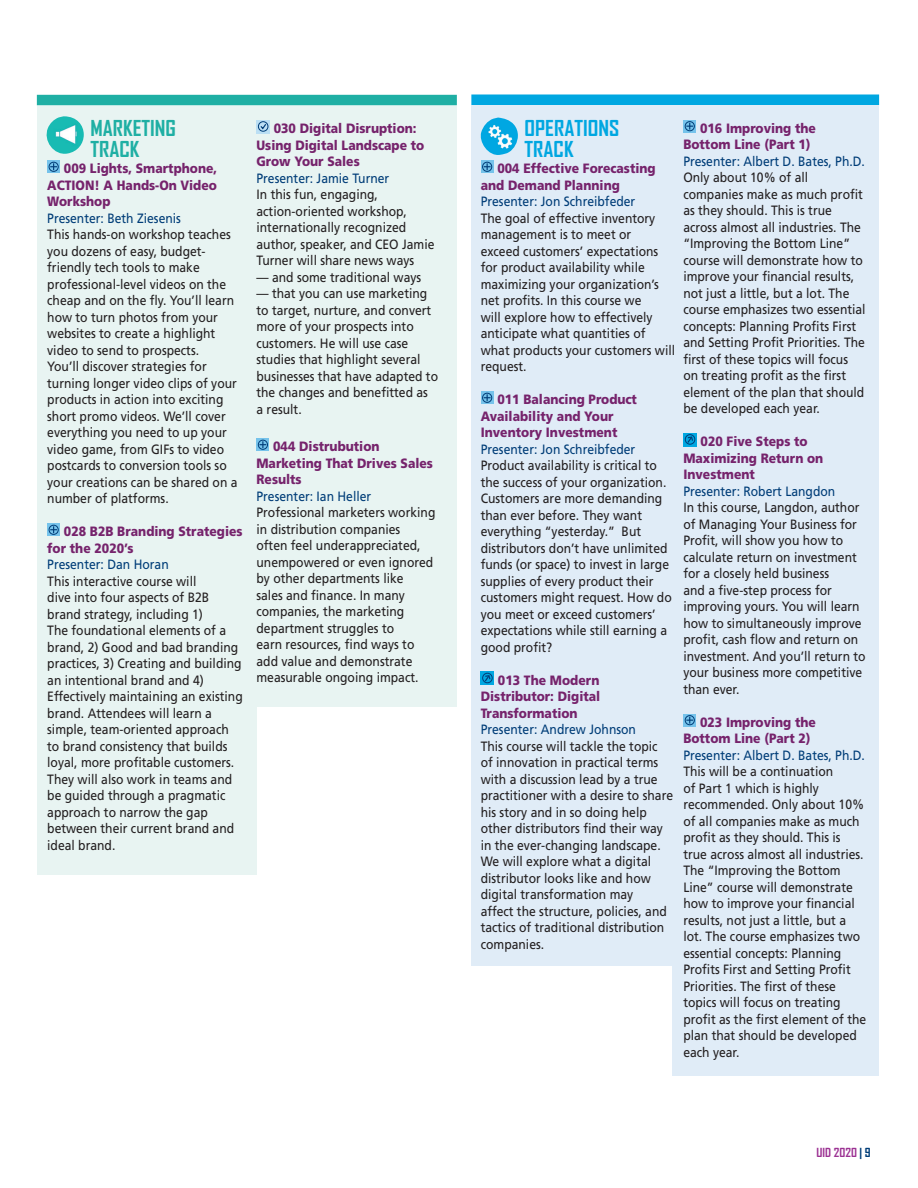
<style>
.page{position:relative;width:918px;height:1188px;background:#fff}
.page>*{position:absolute;margin:0;border:0;box-sizing:border-box;transform-origin:0 0}
.t1{font:700 21px/21px "Agency FB";color:#00a7e1;scale:1.06 1}
.t2{font:700 21px/21px "Agency FB";color:#1fafa4;scale:1.06 1}
.t3{font:13.5px/16.5px "Frutiger";color:#231f20;scale:.9 1}
.t4{font:900 13.5px/16.5px "Frutiger";color:#76236c;scale:.9 1}
.t5{font:13.5px "Frutiger";color:#003d78;scale:.9 1}
.t6{font:700 12px "Agency FB";color:#9c3293;scale:1.06 1}
.s1{color:#003d78}
</style>
<div class="page">
<div style="left:672px;top:105px;width:207px;height:971px;background:#e0ecf7"></div>
<div style="left:471px;top:105px;width:204px;height:861px;background:#e0ecf7"></div>
<div style="left:37px;top:106px;width:219px;height:769px;background:#e8f4f2"></div>
<div style="left:471px;top:94px;width:408px;height:11px;background:#00a7e1"></div>
<div style="left:234px;top:106px;width:223px;height:600px;background:#e8f4f2"></div>
<img style="left:46px;top:116px;width:38px;height:38px">
<div style="left:37px;top:95px;width:420px;height:10px;background:#1fafa4"></div>
<svg style="left:47px;top:160px;width:13px;height:13px"></svg>
<div style="left:49px;top:162px;width:10px;height:10px;border:1px solid #003d78;border-radius:50%"></div>
<svg style="left:50px;top:163px;width:7px;height:7px"></svg>
<svg style="left:47px;top:523px;width:13px;height:13px"></svg>
<div style="left:49px;top:525px;width:10px;height:10px;border:1px solid #003d78;border-radius:50%"></div>
<svg style="left:50px;top:526px;width:7px;height:7px"></svg>
<svg style="left:256px;top:120px;width:14px;height:13px"></svg>
<div style="left:258px;top:121px;width:10px;height:11px;border:1px solid #003d78;border-radius:50%"></div>
<svg style="left:259px;top:123px;width:8px;height:7px"></svg>
<svg style="left:256px;top:438px;width:13px;height:13px"></svg>
<div style="left:258px;top:440px;width:10px;height:10px;border:1px solid #003d78;border-radius:50%"></div>
<svg style="left:259px;top:441px;width:7px;height:7px"></svg>
<svg style="left:481px;top:160px;width:13px;height:13px"></svg>
<div style="left:482px;top:162px;width:10px;height:10px;border:1px solid #003d78;border-radius:50%"></div>
<svg style="left:484px;top:163px;width:7px;height:7px"></svg>
<svg style="left:481px;top:391px;width:13px;height:13px"></svg>
<div style="left:482px;top:393px;width:10px;height:10px;border:1px solid #003d78;border-radius:50%"></div>
<svg style="left:484px;top:394px;width:7px;height:7px"></svg>
<svg style="left:481px;top:671px;width:13px;height:14px"></svg>
<div style="left:482px;top:673px;width:11px;height:10px;border:1px solid #003d78;border-radius:50%"></div>
<svg style="left:484px;top:674px;width:7px;height:9px"></svg>
<svg style="left:683px;top:120px;width:13px;height:13px"></svg>
<div style="left:685px;top:121px;width:10px;height:10px;border:1px solid #003d78;border-radius:50%"></div>
<svg style="left:686px;top:123px;width:7px;height:7px"></svg>
<svg style="left:683px;top:433px;width:14px;height:13px"></svg>
<div style="left:685px;top:434px;width:10px;height:11px;border:1px solid #003d78;border-radius:50%"></div>
<svg style="left:686px;top:436px;width:8px;height:8px"></svg>
<svg style="left:683px;top:714px;width:13px;height:13px"></svg>
<div style="left:685px;top:715px;width:10px;height:10px;border:1px solid #003d78;border-radius:50%"></div>
<svg style="left:686px;top:717px;width:7px;height:7px"></svg>
<img style="left:480px;top:118px;width:38px;height:37px">
<h1 class="t2" style="left:91px;top:117px;width:82px">MARKETING<br>TRACK</h1>
<p class="t4" style="left:47px;top:160px;width:190px;text-align:justify;text-indent:17px">009 Lights, Smartphone, ACTION! A Hands-On Video Workshop</p>
<p class="t5" style="left:47px;top:210px;width:150px">Presenter: Beth Ziesenis</p>
<p class="t3" style="left:47px;top:226px;width:213px">This hands-on workshop teaches you dozens of easy, budget&shy;friendly tech tools to make professional-level videos on the cheap and on the fly. You’ll learn how to turn photos from your websites to create a highlight video to send to prospects.<br>You’ll discover strategies for turning longer video clips of your products in action into exciting short promo videos. We’ll cover everything you need to up your video game, from GIFs to video postcards to conversion tools so your creations can be shared on a number of platforms.</p>
<p class="t4" style="left:47px;top:523px;width:219px;text-indent:17px">028 B2B Branding Strategies for the 2020’s</p>
<p class="t5" style="left:47px;top:557px;width:137px">Presenter: Dan Horan</p>
<p class="t3" style="left:47px;top:573px;width:219px">This interactive course will<br>dive into four aspects of B2B brand strategy, including 1)<br>The foundational elements of a brand, 2) Good and bad branding practices, 3) Creating and building an intentional brand and 4)<br>Effectively maintaining an existing brand. Attendees will learn a simple, team-oriented approach to brand consistency that builds loyal, more profitable customers.<br>They will also work in teams and be guided through a pragmatic approach to narrow the gap between their current brand and ideal brand.</p>
<p class="t4" style="left:257px;top:120px;width:188px;text-indent:17px">030 Digital Disruption:<br>Using Digital Landscape to<br>Grow Your Sales</p>
<p class="t5" style="left:257px;top:170px;width:149px">Presenter: Jamie Turner</p>
<p class="t3" style="left:257px;top:186px;width:199px">In this fun, engaging, action-oriented workshop, internationally recognized author, speaker, and CEO Jamie<br>Turner will share news ways</p>
<p class="t3" style="left:257px;top:269px;width:185px">— and some traditional ways</p>
<p class="t3" style="left:257px;top:285px;width:203px">— that you can use marketing to target, nurture, and convert more of your prospects into customers. He will use case studies that highlight several businesses that have adapted to the changes and benefitted as<br>a result.</p>
<p class="t4" style="left:256px;top:438px;width:198px;text-indent:17px">044 Distrubution<br>Marketing That Drives Sales<br>Results</p>
<p class="t5" style="left:256px;top:488px;width:129px">Presenter: Ian Heller</p>
<p class="t3" style="left:256px;top:504px;width:200px">Professional marketers working in distribution companies<br>often feel underappreciated, unempowered or even ignored by other departments like<br>sales and finance. In many companies, the marketing department struggles to<br>earn resources, find ways to add value and demonstrate measurable ongoing impact.</p>
<h1 class="t1" style="left:525px;top:117px;width:91px">OPERATIONS<br>TRACK</h1>
<p class="t4" style="left:481px;top:160px;width:196px;text-indent:17px">004 Effective Forecasting and Demand Planning</p>
<p class="t5" style="left:481px;top:194px;width:173px">Presenter: Jon Schreibfeder</p>
<p class="t3" style="left:481px;top:210px;width:218px">The goal of effective inventory management is to meet or<br>exceed customers’ expectations for product availability while maximizing your organization’s net profits. In this course we<br>will explore how to effectively anticipate what quantities of what products your customers will request.</p>
<p class="t4" style="left:481px;top:391px;width:175px;text-indent:17px">011 Balancing Product<br>Availability and Your<br>Inventory Investment</p>
<p class="t5" style="left:481px;top:441px;width:173px">Presenter: Jon Schreibfeder</p>
<p class="t3" style="left:481px;top:457px;width:214px">Product availability is critical to the success of your organization.<br>Customers are more demanding than ever before. They want everything “yesterday.” But distributors don’t have unlimited funds (or space) to invest in large supplies of every product their customers might request. How do you meet or exceed customers’ expectations while still earning a good profit?</p>
<p class="t4" style="left:481px;top:672px;width:134px;text-align:justify;text-indent:17px">013 The Modern Distributor: Digital Transformation</p>
<p class="t5" style="left:481px;top:722px;width:174px">Presenter: Andrew Johnson</p>
<p class="t3" style="left:481px;top:738px;width:215px">This course will tackle the topic<br>of innovation in practical terms with a discussion lead by a true practitioner with a desire to share his story and in so doing help other distributors find their way in the ever-changing landscape.<br>We will explore what a digital distributor looks like and how digital transformation may<br>affect the structure, policies, and tactics of traditional distribution companies.</p>
<p class="t4" style="left:683px;top:120px;width:149px;text-indent:17px">016 Improving the<br>Bottom Line (Part 1)</p>
<p class="t5" style="left:683px;top:153px;width:203px">Presenter: Albert D. Bates, Ph.D.</p>
<p class="t3" style="left:683px;top:169px;width:204px">Only about 10% of all companies make as much profit as they should. This is true across almost all industries. The “Improving the Bottom Line” course will demonstrate how to improve your financial results, not just a little, but a lot. The course emphasizes two essential concepts: Planning Profits First and Setting Profit Priorities. The first of these topics will focus on treating profit as the first element of the plan that should be developed each year.</p>
<p class="t4" style="left:683px;top:433px;width:157px;text-indent:17px">020 Five Steps to<br>Maximizing Return on<br>Investment</p>
<p class="t5" style="left:683px;top:483px;width:170px">Presenter: Robert Langdon</p>
<p class="t3" style="left:683px;top:499px;width:204px">In this course, Langdon, author of Managing Your Business for<br>Profit, will show you how to calculate return on investment for a closely held business<br>and a five-step process for improving yours. You will learn how to simultaneously improve profit, cash flow and return on investment. And you’ll return to your business more competitive than ever.</p>
<p class="t4" style="left:683px;top:714px;width:149px;text-indent:17px">023 Improving the<br>Bottom Line (Part 2)</p>
<p class="t5" style="left:683px;top:747px;width:203px">Presenter: Albert D. Bates, Ph.D.</p>
<p class="t3" style="left:683px;top:763px;width:205px">This will be a continuation<br>of Part 1 which is highly recommended. Only about 10% of all companies make as much profit as they should. This is true across almost all industries.<br>The “Improving the Bottom<br>Line” course will demonstrate how to improve your financial results, not just a little, but a lot. The course emphasizes two essential concepts: Planning<br>Profits First and Setting Profit<br>Priorities. The first of these topics will focus on treating profit as the first element of the plan that should be developed each year.</p>
<p class="t6" style="left:817px;top:1145px;width:53px">UID 2020 <span class="s1">| 9</span></p>
</div>
